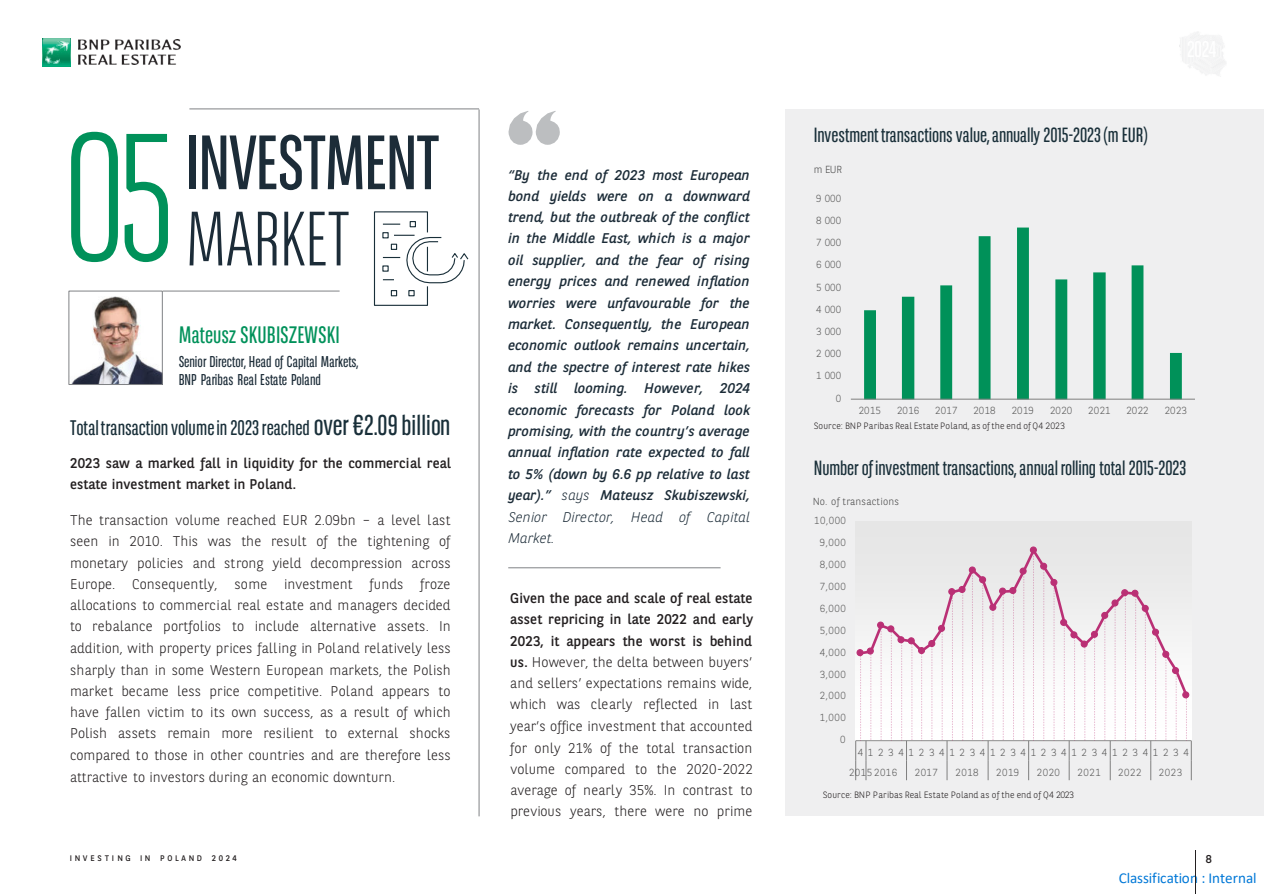
<style>
.page{position:relative;width:1264px;height:894px;background:#fff}
.page>*{position:absolute;margin:0;border:0;box-sizing:border-box;transform-origin:0 0}
.t1{font:300 179.85px "BNPP Sans Condensed";color:#00915a}
.t2{font:76.65px "BNPP Sans Condensed";letter-spacing:-.02em;color:#1c2c38}
.t3{font:300 76.65px "BNPP Sans Condensed";color:#1c2c38}
.t4{font:23.7px "BNPP Sans Condensed";letter-spacing:.005em;color:#00915a}
.t5{font:21px "BNPP Sans Condensed";letter-spacing:.005em;color:#192f39}
.t6{font:20.55px "BNPP Sans Condensed";letter-spacing:-.005em;color:#192f39}
.t7{font:15.6px/17.9px "BNPP Sans Condensed";color:#1c2c38}
.t8{font:15.15px "Calibri";color:#0078d7}
.t9{font:300 14.1px/21.3px "BNPP Sans";letter-spacing:-.005em;color:#231f20;text-align:justify}
.t10{font:italic 14.1px/21.3px "BNPP Sans";color:#1c2c38;text-align:justify}
.t11{font:14.1px/21px "BNPP Sans";letter-spacing:.01em;color:#231f20}
.t12{font:11.4px "BNPP Sans";color:#231f20}
.t13{font:300 10.2px "BNPP Sans";letter-spacing:.05em;color:#595959}
.t14{font:300 10.2px/19.6px "BNPP Sans";letter-spacing:.46em;color:#595959}
.t15{font:300 10.2px "BNPP Sans";letter-spacing:.015em;color:#494949}
.t16{font:300 9.15px "BNPP Sans";letter-spacing:.015em;color:#231f20}
.t17{font:8.1px "BNPP Sans";color:#231f20}
.s1{font-size:28.65px}
.s2{font-weight:300;color:#1d2c38}
.s3{font-weight:300}
.s4{font-weight:400}
</style>
<div class="page">
<img style="left:43px;top:38px;width:28px;height:28px">
<img style="left:45px;top:42px;width:23px;height:21px">
<div style="left:785px;top:109px;width:478px;height:706px;background:#efeff0"></div>
<img style="left:78px;top:40px;width:102px;height:25px">
<hr style="left:1194px;top:850px;width:1px;height:43px;background:#231f20">
<hr style="left:189px;top:108px;width:290px;height:1px;background:#808285">
<hr style="left:160px;top:290px;width:179px;height:1px;background:#808285">
<img style="left:72px;top:296px;width:89px;height:87px">
<div style="left:68px;top:290px;width:95px;height:95px;border:1px solid #808285"></div>
<svg style="left:373px;top:211px;width:96px;height:95px"></svg>
<hr style="left:478px;top:109px;width:1px;height:707px;background:#808285">
<svg style="left:864px;top:227px;width:317px;height:171px"></svg>
<hr style="left:850px;top:398px;width:344px;height:1px;background:#7f7f7f">
<svg style="left:508px;top:111px;width:51px;height:34px"></svg>
<div style="left:855px;top:521px;width:336px;height:219px;background:#e6e6e6"></div>
<div style="left:1029px;top:546px;width:7px;height:7px;border:1px solid #ba3075;border-radius:50%"></div>
<svg style="left:855px;top:547px;width:336px;height:232px"></svg>
<hr style="left:508px;top:567px;width:212px;height:1px;background:#808285">
<h1 class="t1" style="left:64px;top:125px;width:113px">05</h1>
<h2 class="t2" style="left:186px;top:122px;width:255px">INVESTMENT</h2>
<h2 class="t3" style="left:186px;top:208px;width:165px">MARKET</h2>
<h3 class="t4" style="left:179px;top:322px;width:162px">Mateusz SKUBISZEWSKI</h3>
<p class="t7" style="left:179px;top:352px;width:181px">Senior Director, Head of Capital Markets,<br>BNP Paribas Real Estate Poland</p>
<h3 class="t5" style="left:70px;top:417px;width:382px">Total transactionvolumein 2023 reached <span class="s1">over €2.09billion</span></h3>
<p class="t11" style="left:70px;top:453px;width:382px">2023 saw a marked fall in liquidity for the commercial real estate investment market in Poland.</p>
<p class="t9" style="left:70px;top:510px;width:382px">The transaction volume reached EUR 2.09bn – a level last seen in 2010. This was the result of the tightening of monetary policies and strong yield decompression across Europe. Consequently, some investment funds froze allocations to commercial real estate and managers decided to rebalance portfolios to include alternative assets. In addition, with property prices falling in Poland relatively less sharply than in some Western European markets, the Polish market became less price competitive. Poland appears to have fallen victim to its own success, as a result of which Polish assets remain more resilient to external shocks compared to those in other countries and are therefore less attractive to investors during an economic downturn.</p>
<p class="t17" style="left:70px;top:854px;width:168px">I N V E S T I N G I N P O L A N D 2 0 2 4</p>
<p class="t10" style="left:508px;top:165px;width:243px">“By the end of 2023 most European bond yields were on a downward trend, but the outbreak of the conflict in the Middle East, which is a major oil supplier, and the fear of rising energy prices and renewed inflation worries were unfavourable for the market. Consequently, the European economic outlook remains uncertain, and the spectre of interest rate hikes is still looming. However, 2024 economic forecasts for Poland look promising, with the country’s average annual inflation rate expected to fall to 5% (down by 6.6 pp relative to last year).” <span class="s2">says</span> Mateusz Skubiszewski, <span class="s3">Senior Director, Head of Capital Market.</span></p>
<p class="t9" style="left:510px;top:588px;width:244px"><span class="s4">Given the pace and scale of real estate asset repricing in late 2022 and early 2023, it appears the worst is behind us.</span> However, the delta between buyers’ and sellers’ expectations remains wide, which was clearly reflected in last year’s office investment that accounted for only 21% of the total transaction volume compared to the 2020-2022 average of nearly 35%. In contrast to previous years, there were no prime</p>
<h3 class="t6" style="left:813px;top:124px;width:335px">Investment transactions value, annually 2015-2023(m EUR)</h3>
<p class="t15" style="left:813px;top:166px;width:30px">m EUR</p>
<p class="t13" style="left:816px;top:194px;width:26px">9 000</p>
<p class="t13" style="left:816px;top:216px;width:26px">8 000</p>
<p class="t13" style="left:816px;top:238px;width:26px">7 000</p>
<p class="t13" style="left:816px;top:260px;width:26px">6 000</p>
<p class="t13" style="left:816px;top:283px;width:26px">5 000</p>
<p class="t13" style="left:816px;top:305px;width:26px">4 000</p>
<p class="t13" style="left:816px;top:327px;width:26px">3 000</p>
<p class="t13" style="left:816px;top:349px;width:26px">2 000</p>
<p class="t13" style="left:816px;top:371px;width:26px">1 000</p>
<p class="t13" style="left:835px;top:393px;width:7px">0</p>
<p class="t13" style="left:858px;top:406px;width:24px">2015</p>
<p class="t13" style="left:896px;top:406px;width:24px">2016</p>
<p class="t13" style="left:935px;top:406px;width:24px">2017</p>
<p class="t13" style="left:973px;top:406px;width:24px">2018</p>
<p class="t13" style="left:1011px;top:406px;width:24px">2019</p>
<p class="t13" style="left:1049px;top:406px;width:24px">2020</p>
<p class="t13" style="left:1088px;top:406px;width:24px">2021</p>
<p class="t13" style="left:1126px;top:406px;width:24px">2022</p>
<p class="t13" style="left:1164px;top:406px;width:24px">2023</p>
<p class="t16" style="left:813px;top:422px;width:253px">Source: BNP Paribas Real Estate Poland, as of the end of Q4 2023</p>
<h3 class="t6" style="left:813px;top:457px;width:374px">Number of investment transactions, annual rolling total 2015-2023</h3>
<p class="t15" style="left:812px;top:497px;width:88px">No. of transactions</p>
<p class="t13" style="left:814px;top:516px;width:33px">10,000</p>
<p class="t13" style="left:819px;top:538px;width:27px">9,000</p>
<p class="t13" style="left:819px;top:560px;width:27px">8,000</p>
<p class="t13" style="left:819px;top:581px;width:27px">7,000</p>
<p class="t13" style="left:819px;top:603px;width:27px">6,000</p>
<p class="t13" style="left:819px;top:625px;width:27px">5,000</p>
<p class="t13" style="left:819px;top:647px;width:27px">4,000</p>
<p class="t13" style="left:819px;top:669px;width:27px">3,000</p>
<p class="t13" style="left:819px;top:691px;width:27px">2,000</p>
<p class="t13" style="left:819px;top:713px;width:27px">1,000</p>
<p class="t13" style="left:840px;top:735px;width:7px">0</p>
<p class="t14" style="left:848px;top:743px;width:341px;text-indent:9px">412341234123412341234123412341234<br>2015 2016</p>
<p class="t13" style="left:914px;top:768px;width:25px">2017</p>
<p class="t13" style="left:955px;top:768px;width:25px">2018</p>
<p class="t13" style="left:995px;top:768px;width:25px">2019</p>
<p class="t13" style="left:1036px;top:768px;width:25px">2020</p>
<p class="t13" style="left:1077px;top:768px;width:25px">2021</p>
<p class="t13" style="left:1117px;top:768px;width:25px">2022</p>
<p class="t13" style="left:1158px;top:768px;width:25px">2023</p>
<p class="t16" style="left:822px;top:791px;width:253px">Source: BNP Paribas Real Estate Poland as of the end of Q4 2023</p>
<p class="t12" style="left:1205px;top:854px;width:8px">8</p>
<p class="t8" style="left:1118px;top:868px;width:139px">Classification : Internal</p>
</div>
